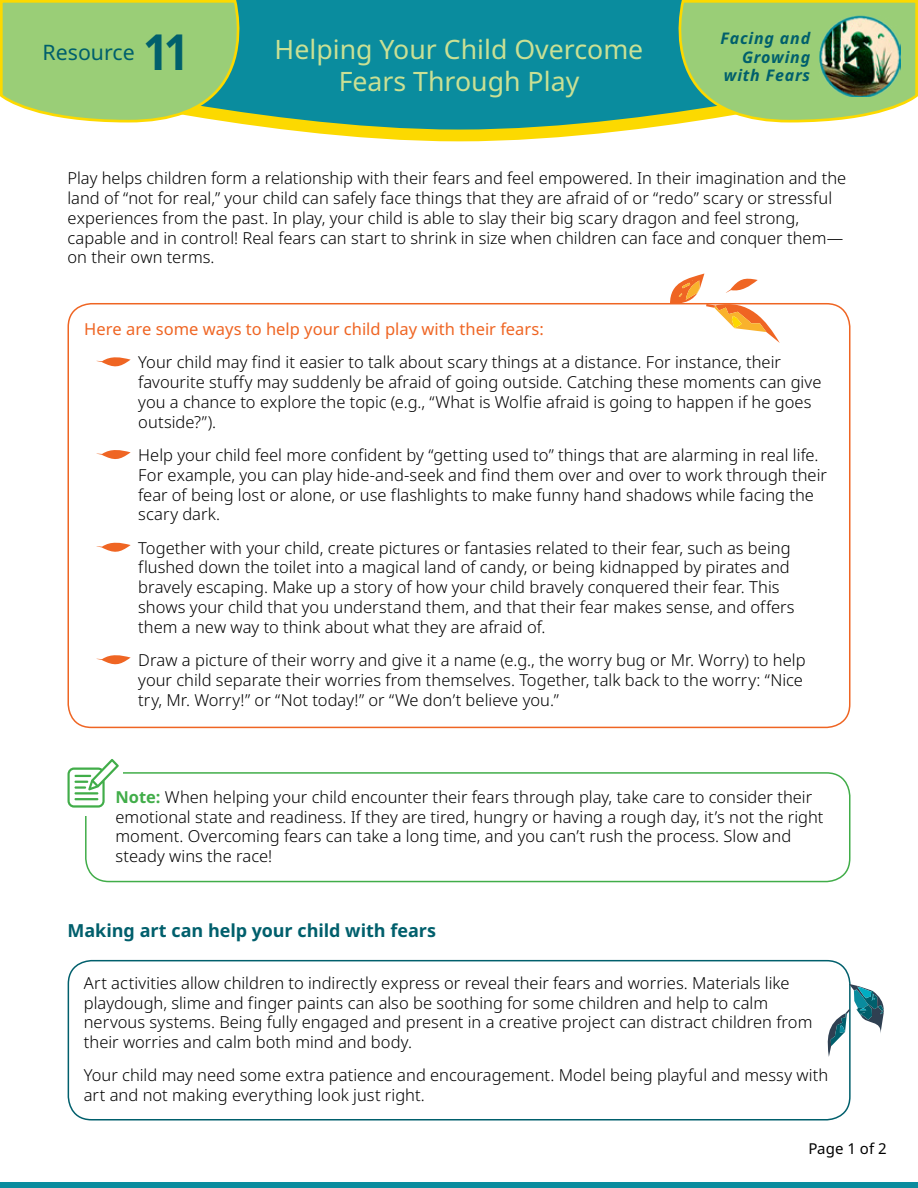
<style>
.page{position:relative;width:918px;height:1188px;background:#fff}
.page>*{position:absolute;margin:0;border:0;box-sizing:border-box;transform-origin:0 0}
.t1{font:700 49.8px "BC Sans";color:#005f6c;scale:.9 1}
.t2{font:26.7px/32.1px "BC Sans";color:#cae094;text-align:center}
.t3{font:21.3px "BC Sans";color:#005f6c}
.t4{font:700 18px "BC Sans";letter-spacing:-.005em;color:#005f6c}
.t5{font:300 16.5px/19.8px "BC Sans";color:#000}
.t6{font:16.5px "BC Sans";color:#ef6523}
.t7{font:italic 700 16.05px/18.8px "BC Sans";letter-spacing:.05em;color:#005f6c;text-align:right}
.t8{font:15px "BC Sans";letter-spacing:.005em;color:#000}
.s1{font-weight:700;color:#41ad49}
</style>
<div class="page">
<svg style="left:289px;top:130px;width:340px;height:11px;fill:#fcd900"></svg>
<div style="left:243px;top:0;width:433px;height:130px;background:#0a8c9e"></div>
<div style="left:0;top:1183px;width:918px;height:5px;background:#0a8c9e"></div>
<svg style="left:0;top:0;width:250px;height:124px;background:#9ccc77"></svg>
<svg style="left:668px;top:0;width:250px;height:124px;background:#9dcc77"></svg>
<img style="left:820px;top:16px;width:81px;height:80px">
<svg style="left:670px;top:274px;width:110px;height:69px"></svg>
<svg style="left:96px;top:357px;width:35px;height:10px"></svg>
<svg style="left:96px;top:450px;width:35px;height:9px"></svg>
<svg style="left:96px;top:542px;width:35px;height:10px"></svg>
<svg style="left:96px;top:655px;width:35px;height:10px"></svg>
<div style="left:85px;top:772px;width:766px;height:110px;border:2px solid #41ad49;border-radius:23px"></div>
<div style="left:73px;top:756px;width:49px;height:60px;background:#fff"></div>
<svg style="left:68px;top:759px;width:51px;height:49px"></svg>
<hr style="left:75px;top:792px;width:23px;height:3px;background:#41ad49">
<hr style="left:75px;top:798px;width:23px;height:2px;background:#41ad49">
<div style="left:68px;top:960px;width:783px;height:161px;border:2px solid #005f6c;border-radius:23px"></div>
<svg style="left:827px;top:984px;width:57px;height:73px"></svg>
<p class="t3" style="left:43px;top:38px;width:94px">Resource</p>
<h1 class="t1" style="left:143px;top:17px;width:53px">11</h1>
<p class="t7" style="left:720px;top:29px;width:91px">Facing and<br>Growing with Fears</p>
<h2 class="t2" style="left:275px;top:34px;width:370px">Helping Your Child Overcome<br>Fears Through Play</h2>
<p class="t5" style="left:68px;top:169px;width:780px">Play helps children form a relationship with their fears and feel empowered. In their imagination and the land of “not for real,” your child can safely face things that they are afraid of or “redo” scary or stressful experiences from the past. In play, your child is able to slay their big scary dragon and feel strong, capable and in control! Real fears can start to shrink in size when children can face and conquer them— on their own terms.</p>
<p class="t6" style="left:84px;top:317px;width:461px">Here are some ways to help your child play with their fears:</p>
<p class="t5" style="left:138px;top:353px;width:685px">Your child may find it easier to talk about scary things at a distance. For instance, their favourite stuffy may suddenly be afraid of going outside. Catching these moments can give you a chance to explore the topic (e.g., “What is Wolfie afraid is going to happen if he goes outside?”).</p>
<p class="t5" style="left:138px;top:445px;width:690px">Help your child feel more confident by “getting used to” things that are alarming in real life.<br>For example, you can play hide-and-seek and find them over and over to work through their fear of being lost or alone, or use flashlights to make funny hand shadows while facing the scary dark.</p>
<p class="t5" style="left:138px;top:538px;width:658px">Together with your child, create pictures or fantasies related to their fear, such as being flushed down the toilet into a magical land of candy, or being kidnapped by pirates and bravely escaping. Make up a story of how your child bravely conquered their fear. This shows your child that you understand them, and that their fear makes sense, and offers them a new way to think about what they are afraid of.</p>
<p class="t5" style="left:138px;top:651px;width:669px">Draw a picture of their worry and give it a name (e.g., the worry bug or Mr. Worry) to help your child separate their worries from themselves. Together, talk back to the worry: “Nice try, Mr. Worry!” or “Not today!” or “We don’t believe you.”</p>
<p class="t5" style="left:115px;top:787px;width:710px"><span class="s1">Note:</span> When helping your child encounter their fears through play, take care to consider their emotional state and readiness. If they are tired, hungry or having a rough day, it’s not the right moment. Overcoming fears can take a long time, and you can’t rush the process. Slow and steady wins the race!</p>
<p class="t4" style="left:68px;top:918px;width:370px">Making art can help your child with fears</p>
<p class="t5" style="left:84px;top:973px;width:730px">Art activities allow children to indirectly express or reveal their fears and worries. Materials like playdough, slime and finger paints can also be soothing for some children and help to calm nervous systems. Being fully engaged and present in a creative project can distract children from their worries and calm both mind and body.</p>
<p class="t5" style="left:84px;top:1066px;width:746px">Your child may need some extra patience and encouragement. Model being playful and messy with art and not making everything look just right.</p>
<p class="t8" style="left:808px;top:1138px;width:80px">Page 1 of 2</p>
</div>
